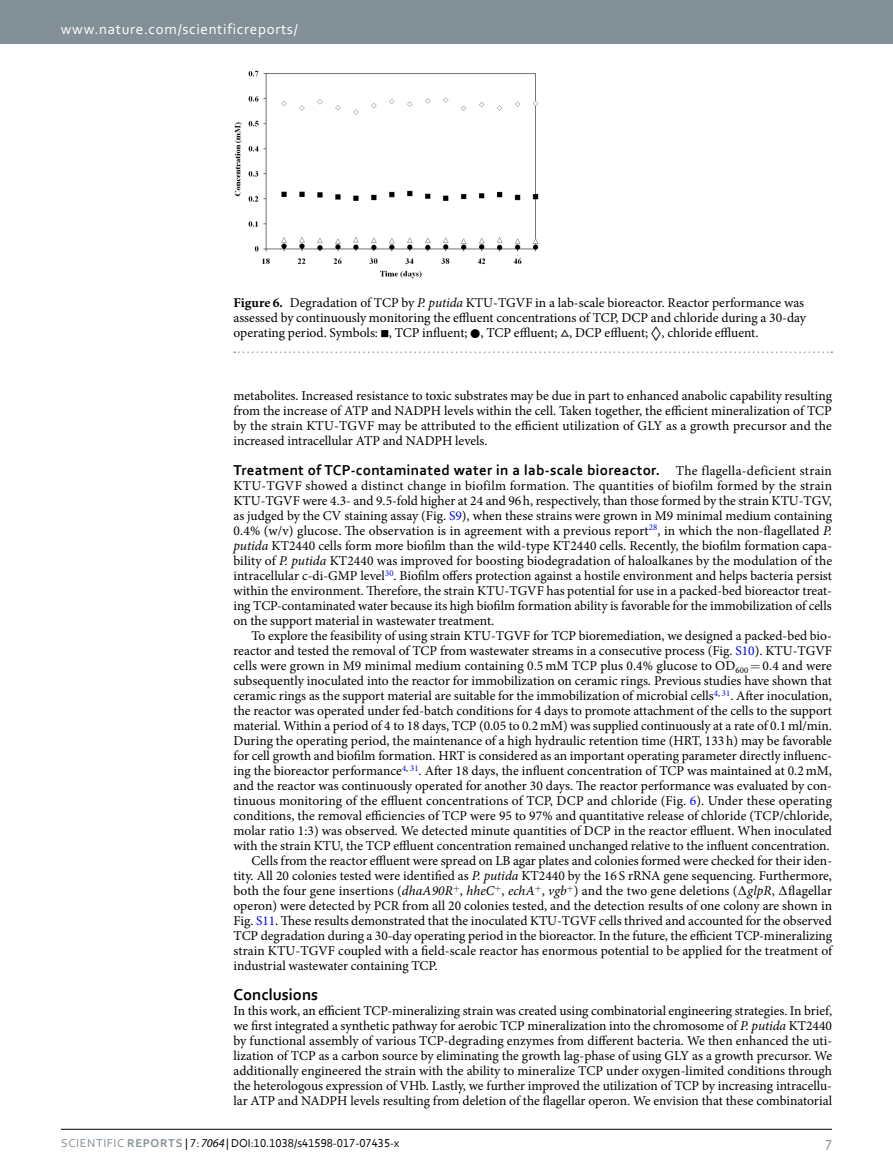
<style>
.page{position:relative;width:893px;height:1174px;background:#fff}
.page>*{position:absolute;margin:0;border:0;box-sizing:border-box;transform-origin:0 0}
.t1{font:700 16.5px "Corbel";color:#000}
.t2{font:700 15px "Corbel";letter-spacing:.015em;color:#000}
.t3{font:15px "Corbel 2";letter-spacing:.045em;color:#fff}
.t4{font:15px "Corbel 2";color:#839097}
.t5{font:13.5px/15px "Minion Pro";color:#000;text-align:justify}
.t6{font:12px "Corbel";color:#000}
.s1{font-weight:700}
.s2{font-style:italic}
.s3{font-family:"STIX General"}
.s4{font-family:"Minion Pro";font-weight:400;font-size:13.5px}
.s5{color:#00f}
.s6{font-family:"Corbel 2";color:#839097}
.s7{font-family:"Corbel Bold 2";color:#839097}
.s8{font-family:"Myriad Pro";font-style:italic}
</style>
<div class="page">
<div style="left:0;top:0;width:893px;height:43px;background:#839097"></div>
<hr style="left:61px;top:1129px;width:771px;height:1px;background:#000">
<img style="left:234px;top:70px;width:305px;height:209px">
<svg style="left:234px;top:351px;width:598px;height:2px"></svg>
<p class="t3" style="left:61px;top:19px;width:238px">www.nature.com/scientificreports/</p>
<p class="t5" style="left:233px;top:295px;width:574px;text-align:left"><span class="s1">Figure 6.</span> Degradation of TCP by <span class="s2">P. putida</span> KTU-TGVF in a lab-scale bioreactor. Reactor performance was assessed by continuously monitoring the effluent concentrations of TCP, DCP and chloride during a 30-day operating period. Symbols: <span class="s3">◾</span>, TCP influent; <span class="s3">⚫</span>, TCP effluent; <span class="s3">▵</span>, DCP effluent; <span class="s3">◊</span>, chloride effluent.</p>
<p class="t5" style="left:233px;top:388px;width:600px">metabolites. Increased resistance to toxic substrates may be due in part to enhanced anabolic capability resulting from the increase of ATP and NADPH levels within the cell. Taken together, the efficient mineralization of TCP by the strain KTU-TGVF may be attributed to the efficient utilization of GLY as a growth precursor and the increased intracellular ATP and NADPH levels.</p>
<p class="t2" style="left:233px;top:461px;width:600px">Treatment of TCP-contaminated water in a lab-scale bioreactor. <span class="s4">The flagella-deficient strain</span></p>
<p class="t5" style="left:233px;top:478px;width:600px">KTU-TGVF showed a distinct change in biofilm formation. The quantities of biofilm formed by the strain KTU-TGVF were 4.3- and 9.5-fold higher at 24 and 96h, respectively, than those formed by the strain KTU-TGV, as judged by the CV staining assay (Fig. <span class="s5">S9</span>), when these strains were grown in M9 minimal medium containing 0.4% (w/v) glucose. The observation is in agreement with a previous report<sup>28</sup>, in which the non-flagellated <span class="s2">P. putida</span> KT2440 cells form more biofilm than the wild-type KT2440 cells. Recently, the biofilm formation capa&shy;bility of <span class="s2">P. putida</span> KT2440 was improved for boosting biodegradation of haloalkanes by the modulation of the intracellular c-di-GMP level<sup>30</sup>. Biofilm offers protection against a hostile environment and helps bacteria persist within the environment. Therefore, the strain KTU-TGVF has potential for use in a packed-bed bioreactor treat&shy;ing TCP-contaminated water because its high biofilm formation ability is favorable for the immobilization of cells on the support material in wastewater treatment.</p>
<p class="t5" style="left:251px;top:628px;width:582px">To explore the feasibility of using strain KTU-TGVF for TCP bioremediation, we designed a packed-bed bio-</p>
<p class="t5" style="left:233px;top:643px;width:600px">reactor and tested the removal of TCP from wastewater streams in a consecutive process (Fig. <span class="s5">S10</span>). KTU-TGVF</p>
<p class="t5" style="left:233px;top:658px;width:600px">cells were grown in M9 minimal medium containing 0.5 mM TCP plus 0.4% glucose to OD<sub>600</sub> 0.4 and were</p>
<p class="t5" style="left:233px;top:673px;width:600px">subsequently inoculated into the reactor for immobilization on ceramic rings. Previous studies have shown that</p>
<p class="t5" style="left:233px;top:688px;width:600px">ceramic rings as the support material are suitable for the immobilization of microbial cells<sup>4</sup><sup>,</sup> <sup>31</sup>. After inoculation,</p>
<p class="t5" style="left:233px;top:703px;width:600px">the reactor was operated under fed-batch conditions for 4 days to promote attachment of the cells to the support</p>
<p class="t5" style="left:233px;top:718px;width:600px">material. Within a period of 4 to 18 days, TCP (0.05 to 0.2mM) was supplied continuously at a rate of 0.1ml/min.</p>
<p class="t5" style="left:233px;top:733px;width:600px">During the operating period, the maintenance of a high hydraulic retention time (HRT, 133h) may be favorable</p>
<p class="t5" style="left:233px;top:748px;width:600px">for cell growth and biofilm formation. HRT is considered as an important operating parameter directly influenc-</p>
<p class="t5" style="left:233px;top:763px;width:600px">ing the bioreactor performance<sup>4</sup><sup>,</sup> <sup>31</sup>. After 18 days, the influent concentration of TCP was maintained at 0.2 mM,</p>
<p class="t5" style="left:233px;top:778px;width:600px">and the reactor was continuously operated for another 30 days. The reactor performance was evaluated by con-</p>
<p class="t5" style="left:233px;top:793px;width:600px">tinuous monitoring of the effluent concentrations of TCP, DCP and chloride (Fig. <span class="s5">6</span>). Under these operating</p>
<p class="t5" style="left:233px;top:808px;width:600px">conditions, the removal efficiencies of TCP were 95 to 97% and quantitative release of chloride (TCP/chloride,</p>
<p class="t5" style="left:233px;top:823px;width:600px">molar ratio 1:3) was observed. We detected minute quantities of DCP in the reactor effluent. When inoculated</p>
<p class="t5" style="left:233px;top:838px;width:598px">with the strain KTU, the TCP effluent concentration remained unchanged relative to the influent concentration.</p>
<p class="t5" style="left:251px;top:853px;width:582px">Cells from the reactor effluent were spread on LB agar plates and colonies formed were checked for their iden-</p>
<p class="t5" style="left:233px;top:868px;width:600px">tity. All 20 colonies tested were identified as <span class="s2">P. putida</span> KT2440 by the 16 S rRNA gene sequencing. Furthermore,</p>
<p class="t5" style="left:233px;top:883px;width:600px">both the four gene insertions (<span class="s2">dhaA90R</span> , <span class="s2">hheC</span> , <span class="s2">echA</span> , <span class="s2">vgb</span> ) and the two gene deletions (<span class="s3">∆</span><span class="s2">glpR</span>, <span class="s3">∆</span>flagellar</p>
<p class="t5" style="left:233px;top:898px;width:600px">operon) were detected by PCR from all 20 colonies tested, and the detection results of one colony are shown in</p>
<p class="t5" style="left:233px;top:913px;width:600px">Fig. <span class="s5">S11</span>. These results demonstrated that the inoculated KTU-TGVF cells thrived and accounted for the observed</p>
<p class="t5" style="left:233px;top:928px;width:600px">TCP degradation during a 30-day operating period in the bioreactor. In the future, the efficient TCP-mineralizing</p>
<p class="t5" style="left:233px;top:943px;width:600px">strain KTU-TGVF coupled with a field-scale reactor has enormous potential to be applied for the treatment of</p>
<p class="t5" style="left:233px;top:958px;width:205px">industrial wastewater containing TCP.</p>
<p class="t1" style="left:233px;top:984px;width:86px">Conclusions</p>
<p class="t5" style="left:233px;top:1003px;width:600px">In this work, an efficient TCP-mineralizing strain was created using combinatorial engineering strategies. In brief, we first integrated a synthetic pathway for aerobic TCP mineralization into the chromosome of <span class="s2">P. putida</span> KT2440 by functional assembly of various TCP-degrading enzymes from different bacteria. We then enhanced the uti&shy;lization of TCP as a carbon source by eliminating the growth lag-phase of using GLY as a growth precursor. We additionally engineered the strain with the ability to mineralize TCP under oxygen-limited conditions through the heterologous expression of VHb. Lastly, we further improved the utilization of TCP by increasing intracellu&shy;lar ATP and NADPH levels resulting from deletion of the flagellar operon. We envision that these combinatorial</p>
<p class="t6" style="left:61px;top:1135px;width:340px"><span class="s6">SciENTific</span> <span class="s7">REPORTS</span> | 7: <span class="s8">7064</span> | DOI:10.1038/s41598-017-07435-x</p>
<p class="t4" style="left:826px;top:1132px;width:8px">7</p>
</div>
